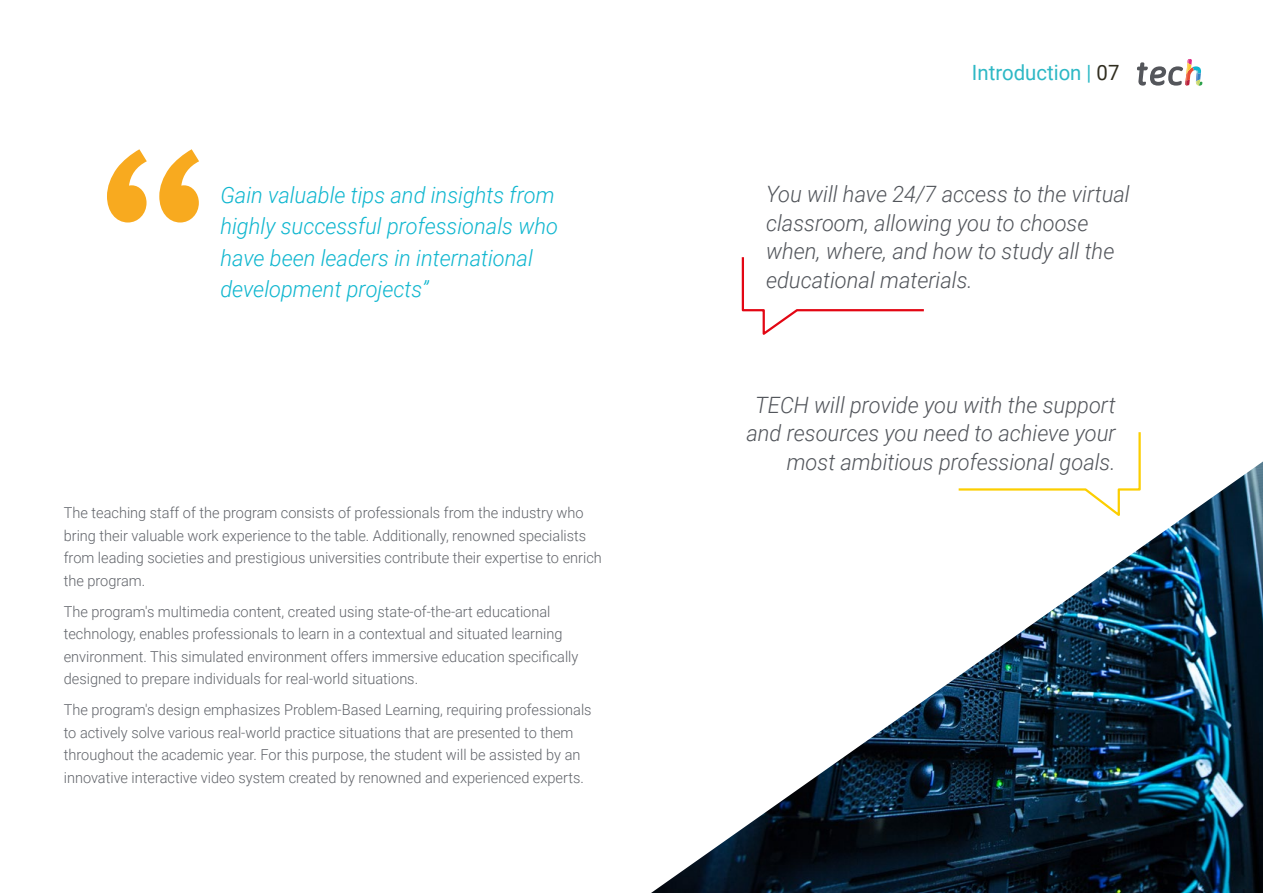
<style>
.page{position:relative;width:1263px;height:893px;background:#fff}
.page>*{position:absolute;margin:0;border:0;box-sizing:border-box;transform-origin:0 0}
.t1{font:italic 300 22.5px/28.5px "Roboto";color:#52555b;text-align:right}
.t2{font:italic 300 22.5px/31.5px "Roboto";color:#0fb6cf}
.t3{font:21px "Roboto";color:#2db8c5}
.t4{font:300 15px/22.5px "Roboto";color:#61646a}
.s1{color:#312e20}
</style>
<div class="page">
<svg style="left:107px;top:149px;width:92px;height:73px"></svg>
<img style="left:651px;top:461px;width:612px;height:432px">
<svg style="left:1137px;top:59px;width:65px;height:27px"></svg>
<svg style="left:956px;top:432px;width:186px;height:87px"></svg>
<svg style="left:741px;top:257px;width:183px;height:78px"></svg>
<h1 class="t2" style="left:220px;top:178px;width:339px">Gain valuable tips and insights from highly successful professionals who have been leaders in international development projects”</h1>
<p class="t4" style="left:64px;top:501px;width:539px">The teaching staff of the program consists of professionals from the industry who bring their valuable work experience to the table. Additionally, renowned specialists from leading societies and prestigious universities contribute their expertise to enrich the program.</p>
<p class="t4" style="left:64px;top:600px;width:516px">The program's multimedia content, created using state-of-the-art educational technology, enables professionals to learn in a contextual and situated learning environment. This simulated environment offers immersive education specifically designed to prepare individuals for real-world situations.</p>
<p class="t4" style="left:64px;top:698px;width:529px">The program's design emphasizes Problem-Based Learning, requiring professionals to actively solve various real-world practice situations that are presented to them throughout the academic year. For this purpose, the student will be assisted by an innovative interactive video system created by renowned and experienced experts.</p>
<h2 class="t3" style="left:972px;top:57px;width:149px">Introduction | <span class="s1">07</span></h2>
<h1 class="t1" style="left:766px;top:179px;width:365px;text-align:left">You will have 24/7 access to the virtual classroom, allowing you to choose when, where, and how to study all the educational materials.</h1>
<h1 class="t1" style="left:746px;top:389px;width:371px">TECH will provide you with the support and resources you need to achieve your most ambitious professional goals.</h1>
</div>
